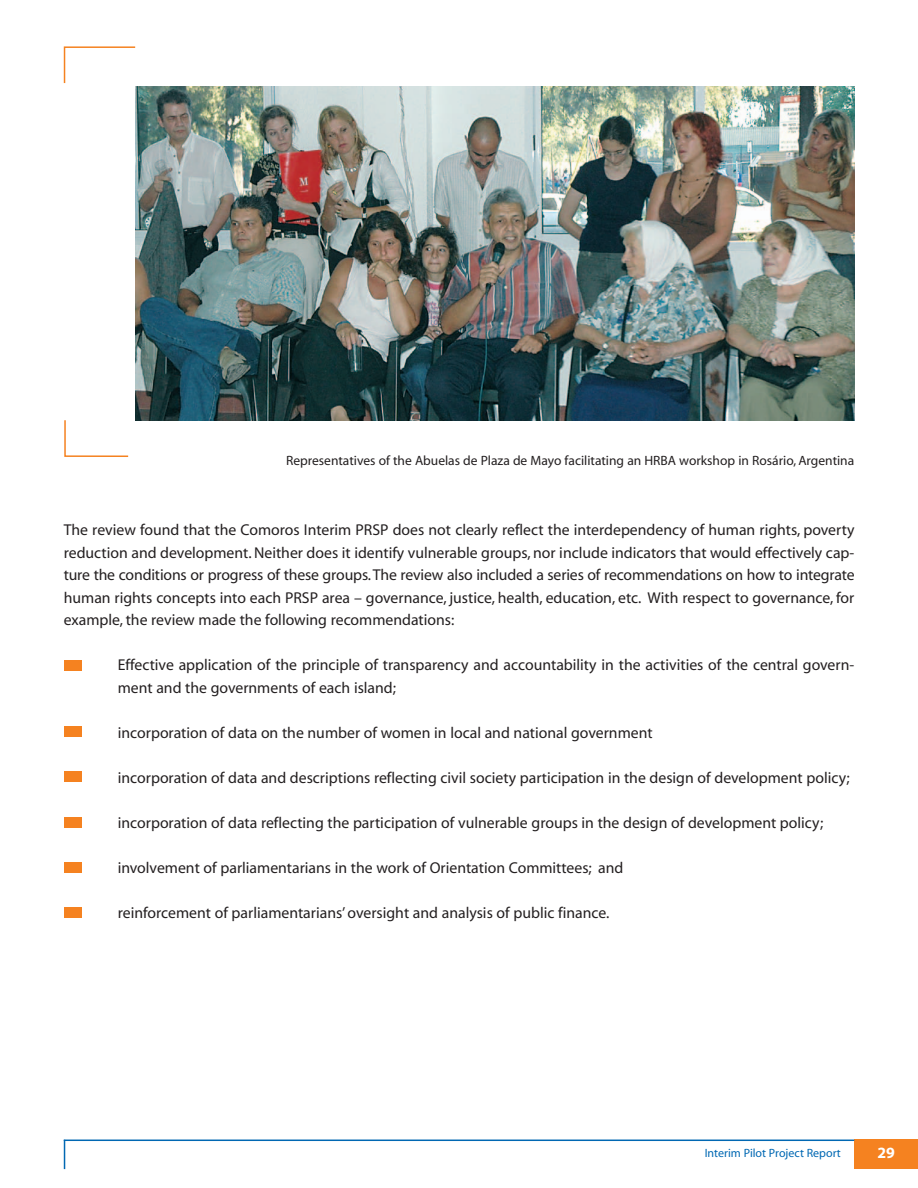
<style>
.page{position:relative;width:918px;height:1188px;background:#fff}
.page>*{position:absolute;margin:0;border:0;box-sizing:border-box;transform-origin:0 0}
.t1{font:15.75px/22.5px "Myriad";color:#231f20;text-align:justify}
.t2{font:700 15.75px "Myriad";color:#fff}
.t3{font:13.5px "Myriad";color:#231f20}
.t4{font:12px "Myriad";color:#0168b3}
</style>
<div class="page">
<div style="left:854px;top:1140px;width:64px;height:29px;background:#f58220"></div>
<hr style="left:64px;top:1140px;width:790px;height:1px;background:#0168b3">
<svg style="left:64px;top:1141px;width:1px;height:28px"></svg>
<img style="left:136px;top:86px;width:718px;height:335px">
<svg style="left:63px;top:46px;width:73px;height:38px"></svg>
<svg style="left:64px;top:420px;width:65px;height:37px"></svg>
<div style="left:64px;top:660px;width:18px;height:11px;background:#f58220"></div>
<div style="left:64px;top:907px;width:18px;height:10px;background:#f58220"></div>
<div style="left:64px;top:727px;width:18px;height:10px;background:#f58220"></div>
<div style="left:64px;top:817px;width:18px;height:11px;background:#f58220"></div>
<div style="left:64px;top:772px;width:18px;height:10px;background:#f58220"></div>
<div style="left:64px;top:863px;width:18px;height:10px;background:#f58220"></div>
<p class="t3" style="left:286px;top:455px;width:570px">Representatives of the Abuelas de Plaza de Mayo facilitating an HRBA workshop in Rosário, Argentina</p>
<p class="t1" style="left:64px;top:520px;width:792px">The review found that the Comoros Interim PRSP does not clearly reflect the interdependency of human rights, poverty reduction and development. Neither does it identify vulnerable groups, nor include indicators that would effectively cap&shy;ture the conditions or progress of these groups. The review also included a series of recommendations on how to integrate human rights concepts into each PRSP area – governance, justice, health, education, etc. With respect to governance, for example, the review made the following recommendations:</p>
<p class="t1" style="left:118px;top:655px;width:738px">Effective application of the principle of transparency and accountability in the activities of the central govern&shy;ment and the governments of each island;</p>
<p class="t1" style="left:118px;top:723px;width:536px">incorporation of data on the number of women in local and national government</p>
<p class="t1" style="left:118px;top:768px;width:733px">incorporation of data and descriptions reflecting civil society participation in the design of development policy;</p>
<p class="t1" style="left:118px;top:813px;width:707px">incorporation of data reflecting the participation of vulnerable groups in the design of development policy;</p>
<p class="t1" style="left:118px;top:858px;width:507px">involvement of parliamentarians in the work of Orientation Committees; and</p>
<p class="t1" style="left:118px;top:903px;width:493px">reinforcement of parliamentarians’ oversight and analysis of public finance.</p>
<p class="t4" style="left:705px;top:1149px;width:138px">Interim Pilot Project Report</p>
<p class="t2" style="left:877px;top:1147px;width:19px">29</p>
</div>
